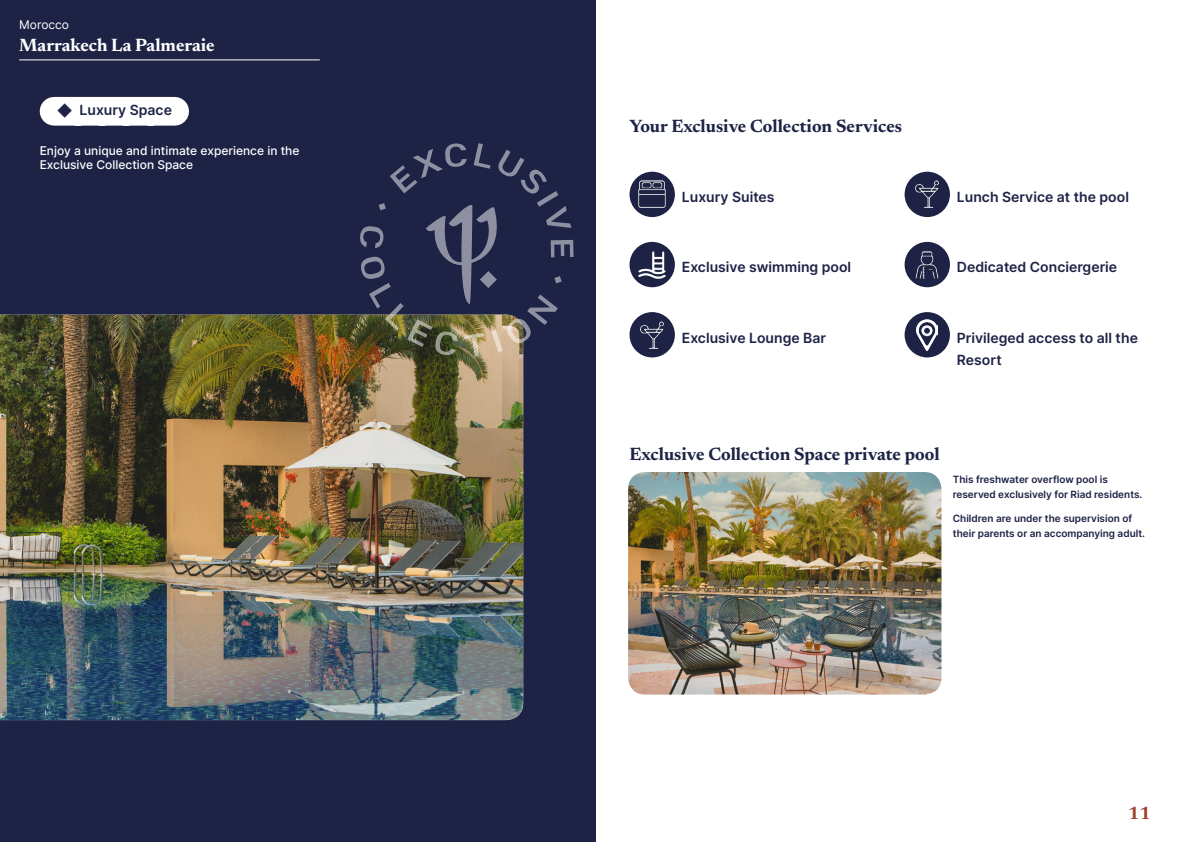
<style>
.page{position:relative;width:1191px;height:842px;background:#fff}
.page>*{position:absolute;margin:0;border:0;box-sizing:border-box;transform-origin:0 0}
.t1{font:700 18px "Newsreader 24 pt";color:#1e2346}
.t2{font:700 18px "Newsreader 24 pt";color:#fff}
.t3{font:700 18px "Newsreader 24 pt";color:#9d432c}
.t4{font:600 14px/22px "Inter";color:#1e2346}
.t5{font:500 12px/14.4px "Inter";color:#fff}
.t6{font:12px "Inter";color:#fff}
.t7{font:600 10px/15px "Inter";color:#1e2346}
.s1{font-size:15px}
</style>
<div class="page">
<div style="left:0;top:0;width:595px;height:842px;background:#1e2346"></div>
<img style="left:0;top:315px;width:523px;height:405px">
<img style="left:628px;top:472px;width:313px;height:222px">
<svg style="left:20px;top:60px;width:299px;height:1px"></svg>
<div style="left:54px;top:97px;width:121px;height:29px;background:#fff"></div>
<svg style="left:360px;top:143px;width:213px;height:214px"></svg>
<div style="left:629px;top:172px;width:46px;height:45px;background:#1e2346;border-radius:50%"></div>
<img style="left:636px;top:178px;width:32px;height:33px">
<div style="left:629px;top:242px;width:46px;height:45px;background:#1e2346;border-radius:50%"></div>
<img style="left:636px;top:248px;width:32px;height:33px">
<div style="left:629px;top:312px;width:46px;height:45px;background:#1e2346;border-radius:50%"></div>
<img style="left:636px;top:318px;width:32px;height:33px">
<div style="left:904px;top:172px;width:46px;height:45px;background:#1e2346;border-radius:50%"></div>
<img style="left:910px;top:178px;width:33px;height:33px">
<div style="left:904px;top:242px;width:46px;height:45px;background:#1e2346;border-radius:50%"></div>
<img style="left:910px;top:248px;width:33px;height:33px">
<div style="left:904px;top:312px;width:46px;height:45px;background:#1e2346;border-radius:50%"></div>
<img style="left:916px;top:319px;width:21px;height:31px">
<p class="t6" style="left:19px;top:15px;width:51px">Morocco</p>
<p class="t2" style="left:19px;top:32px;width:197px">Marrakech La Palmeraie</p>
<p class="t4" style="left:57px;top:98px;width:117px"><span class="s1">◆</span> Luxury Space</p>
<p class="t5" style="left:40px;top:143px;width:261px">Enjoy a unique and intimate experience in the<br>Exclusive Collection Space</p>
<p class="t1" style="left:629px;top:113px;width:274px">Your Exclusive Collection Services</p>
<p class="t4" style="left:682px;top:186px;width:94px">Luxury Suites</p>
<p class="t4" style="left:957px;top:186px;width:173px">Lunch Service at the pool</p>
<p class="t4" style="left:682px;top:256px;width:171px">Exclusive swimming pool</p>
<p class="t4" style="left:957px;top:256px;width:162px">Dedicated Conciergerie</p>
<p class="t4" style="left:682px;top:326px;width:146px">Exclusive Lounge Bar</p>
<p class="t4" style="left:957px;top:326px;width:182px">Privileged access to all the<br>Resort</p>
<p class="t1" style="left:629px;top:441px;width:311px">Exclusive Collection Space private pool</p>
<p class="t7" style="left:952px;top:472px;width:191px">This freshwater overflow pool is reserved exclusively for Riad residents.</p>
<p class="t7" style="left:952px;top:510px;width:194px">Children are under the supervision of their parents or an accompanying adult.</p>
<p class="t3" style="left:1128px;top:800px;width:24px">11</p>
</div>
